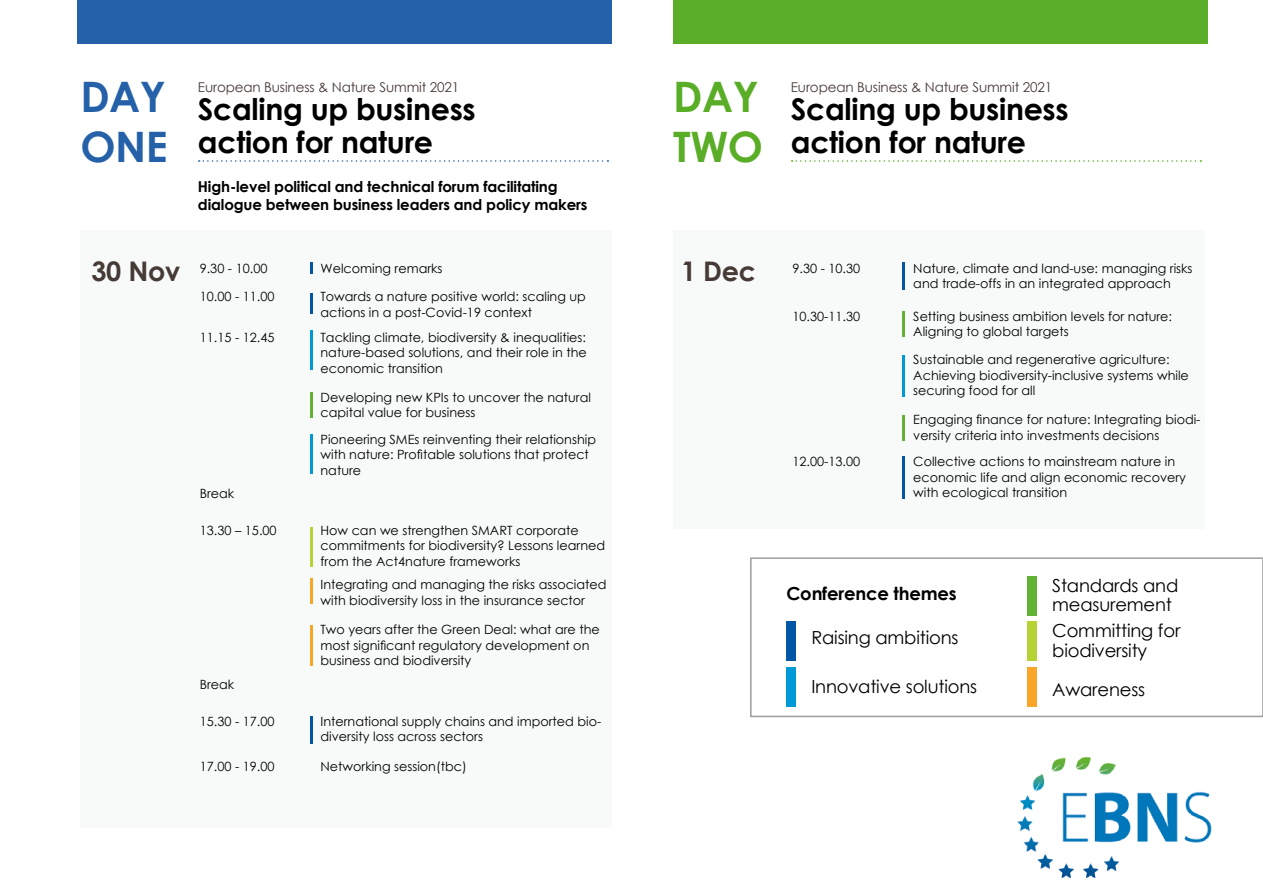
<style>
.page{position:relative;width:1263px;height:893px;background:#fff}
.page>*{position:absolute;margin:0;border:0;box-sizing:border-box;transform-origin:0 0}
.Chapter_title{font:700 42px "Century Gothic";letter-spacing:-.01em;color:#2561a8}
.Chapter_title-2{font:700 42px "Century Gothic";letter-spacing:-.01em;color:#5aad26}
.Chapter_title-3{font:700 30px/33px "Century Gothic";letter-spacing:-.01em;color:#000}
.Chapter_title-4{font:700 27px "Century Gothic";letter-spacing:-.01em;color:#453a36}
.Chapter_title-5{font:18px/19.5px "Century Gothic";letter-spacing:-.01em;color:#000}
.Chapter_title-6{font:700 18px "Century Gothic";letter-spacing:-.01em;color:#000}
.Chapter_title-7{font:700 15px/18px "Century Gothic";letter-spacing:-.01em;color:#000}
.Chapter_title-8{font:13.5px "Century Gothic";letter-spacing:-.01em;color:#453a36}
.t1{font:12.75px/15.3px "Century Gothic";color:#000}
</style>
<div class="page">
<div style="left:80px;top:230px;width:532px;height:597px;background:#f8f9f9"></div>
<div style="left:673px;top:230px;width:532px;height:299px;background:#f8f9f9"></div>
<div style="left:78px;top:0;width:534px;height:43px;background:#2561a8"></div>
<div style="left:673px;top:0;width:534px;height:43px;background:#5aad26"></div>
<div style="left:750px;top:557px;width:513px;height:160px;border:2px solid #9d9d9c"></div>
<svg style="left:199px;top:160px;width:409px;height:2px"></svg>
<svg style="left:792px;top:160px;width:409px;height:2px"></svg>
<img style="left:1017px;top:758px;width:195px;height:119px">
<div style="left:786px;top:621px;width:10px;height:40px;background:#0156a6"></div>
<div style="left:786px;top:667px;width:10px;height:40px;background:#0099d7"></div>
<div style="left:1027px;top:576px;width:9px;height:39px;background:#62b236"></div>
<div style="left:1027px;top:621px;width:9px;height:40px;background:#b5d335"></div>
<div style="left:1027px;top:667px;width:9px;height:40px;background:#f9a528"></div>
<svg style="left:310px;top:262px;width:3px;height:11px"></svg>
<hr style="left:310px;top:716px;width:3px;height:28px;background:#0156a6">
<hr style="left:310px;top:293px;width:3px;height:21px;background:#0156a6">
<hr style="left:310px;top:331px;width:3px;height:39px;background:#0099d7">
<hr style="left:310px;top:434px;width:3px;height:39px;background:#0099d7">
<hr style="left:310px;top:392px;width:3px;height:26px;background:#62b236">
<hr style="left:310px;top:527px;width:3px;height:39px;background:#b5d335">
<hr style="left:310px;top:578px;width:3px;height:26px;background:#f9a528">
<hr style="left:310px;top:625px;width:3px;height:40px;background:#f9a528">
<hr style="left:902px;top:262px;width:3px;height:27px;background:#0156a6">
<hr style="left:902px;top:457px;width:3px;height:42px;background:#0156a6">
<hr style="left:902px;top:311px;width:3px;height:26px;background:#62b236">
<hr style="left:902px;top:415px;width:3px;height:25px;background:#62b236">
<hr style="left:902px;top:355px;width:3px;height:42px;background:#0099d7">
<p class="Chapter_title" style="left:80px;top:65px;width:87px">DAY</p>
<p class="Chapter_title" style="left:80px;top:115px;width:89px">ONE</p>
<p class="Chapter_title-8" style="left:198px;top:77px;width:263px">European Business &amp; Nature Summit 2021</p>
<p class="Chapter_title-8" style="left:791px;top:77px;width:263px">European Business &amp; Nature Summit 2021</p>
<p class="Chapter_title-2" style="left:673px;top:65px;width:87px">DAY</p>
<p class="Chapter_title-2" style="left:673px;top:115px;width:91px">TWO</p>
<p class="Chapter_title-3" style="left:198px;top:91px;width:279px">Scaling up business action for nature</p>
<p class="Chapter_title-3" style="left:791px;top:91px;width:279px">Scaling up business action for nature</p>
<p class="Chapter_title-7" style="left:198px;top:177px;width:391px">High-level political and technical forum facilitating dialogue between business leaders and policy makers</p>
<p class="Chapter_title-4" style="left:91px;top:250px;width:90px">30 Nov</p>
<p class="Chapter_title-4" style="left:681px;top:250px;width:77px">1 Dec</p>
<p class="t1" style="left:200px;top:260px;width:69px">9.30 - 10.00</p>
<p class="t1" style="left:320px;top:260px;width:124px">Welcoming remarks</p>
<p class="t1" style="left:200px;top:289px;width:76px">10.00 - 11.00</p>
<p class="t1" style="left:320px;top:289px;width:267px">Towards a nature positive world: scaling up actions in a post-Covid-19 context</p>
<p class="t1" style="left:200px;top:329px;width:76px">11.15 - 12.45</p>
<p class="t1" style="left:320px;top:329px;width:268px;text-align:justify">Tackling climate, biodiversity &amp; inequalities: nature-based solutions, and their role in the economic transition</p>
<p class="t1" style="left:320px;top:389px;width:272px">Developing new KPIs to uncover the natural capital value for business</p>
<p class="t1" style="left:320px;top:431px;width:277px">Pioneering SMEs reinventing their relationship with nature: Profitable solutions that protect nature</p>
<p class="t1" style="left:200px;top:486px;width:36px">Break</p>
<p class="t1" style="left:200px;top:522px;width:79px">13.30 – 15.00</p>
<p class="t1" style="left:320px;top:522px;width:286px">How can we strengthen SMART corporate commitments for biodiversity? Lessons learned from the Act4nature frameworks</p>
<p class="t1" style="left:320px;top:577px;width:288px">Integrating and managing the risks associated with biodiversity loss in the insurance sector</p>
<p class="t1" style="left:320px;top:622px;width:281px">Two years after the Green Deal: what are the most significant regulatory development on business and biodiversity</p>
<p class="t1" style="left:200px;top:676px;width:36px">Break</p>
<p class="t1" style="left:200px;top:713px;width:76px">15.30 - 17.00</p>
<p class="t1" style="left:320px;top:713px;width:282px">International supply chains and imported bio&shy;diversity loss across sectors</p>
<p class="t1" style="left:200px;top:758px;width:76px">17.00 - 19.00</p>
<p class="t1" style="left:320px;top:758px;width:148px">Networking session(tbc)</p>
<p class="t1" style="left:792px;top:260px;width:69px">9.30 - 10.30</p>
<p class="t1" style="left:913px;top:260px;width:281px">Nature, climate and land-use: managing risks and trade-offs in an integrated approach</p>
<p class="t1" style="left:792px;top:308px;width:69px">10.30-11.30</p>
<p class="t1" style="left:913px;top:308px;width:260px">Setting business ambition levels for nature:<br>Aligning to global targets</p>
<p class="t1" style="left:913px;top:352px;width:277px">Sustainable and regenerative agriculture:<br>Achieving biodiversity-inclusive systems while securing food for all</p>
<p class="t1" style="left:913px;top:412px;width:289px">Engaging finance for nature: Integrating biodi&shy;versity criteria into investments decisions</p>
<p class="t1" style="left:792px;top:454px;width:69px">12.00-13.00</p>
<p class="t1" style="left:913px;top:454px;width:274px">Collective actions to mainstream nature in economic life and align economic recovery with ecological transition</p>
<p class="Chapter_title-6" style="left:786px;top:580px;width:172px">Conference themes</p>
<p class="Chapter_title-5" style="left:811px;top:627px;width:149px">Raising ambitions</p>
<p class="Chapter_title-5" style="left:811px;top:676px;width:167px">Innovative solutions</p>
<p class="Chapter_title-5" style="left:1052px;top:575px;width:128px">Standards and measurement</p>
<p class="Chapter_title-5" style="left:1052px;top:621px;width:130px">Committing for biodiversity</p>
<p class="Chapter_title-5" style="left:1052px;top:679px;width:94px">Awareness</p>
</div>
